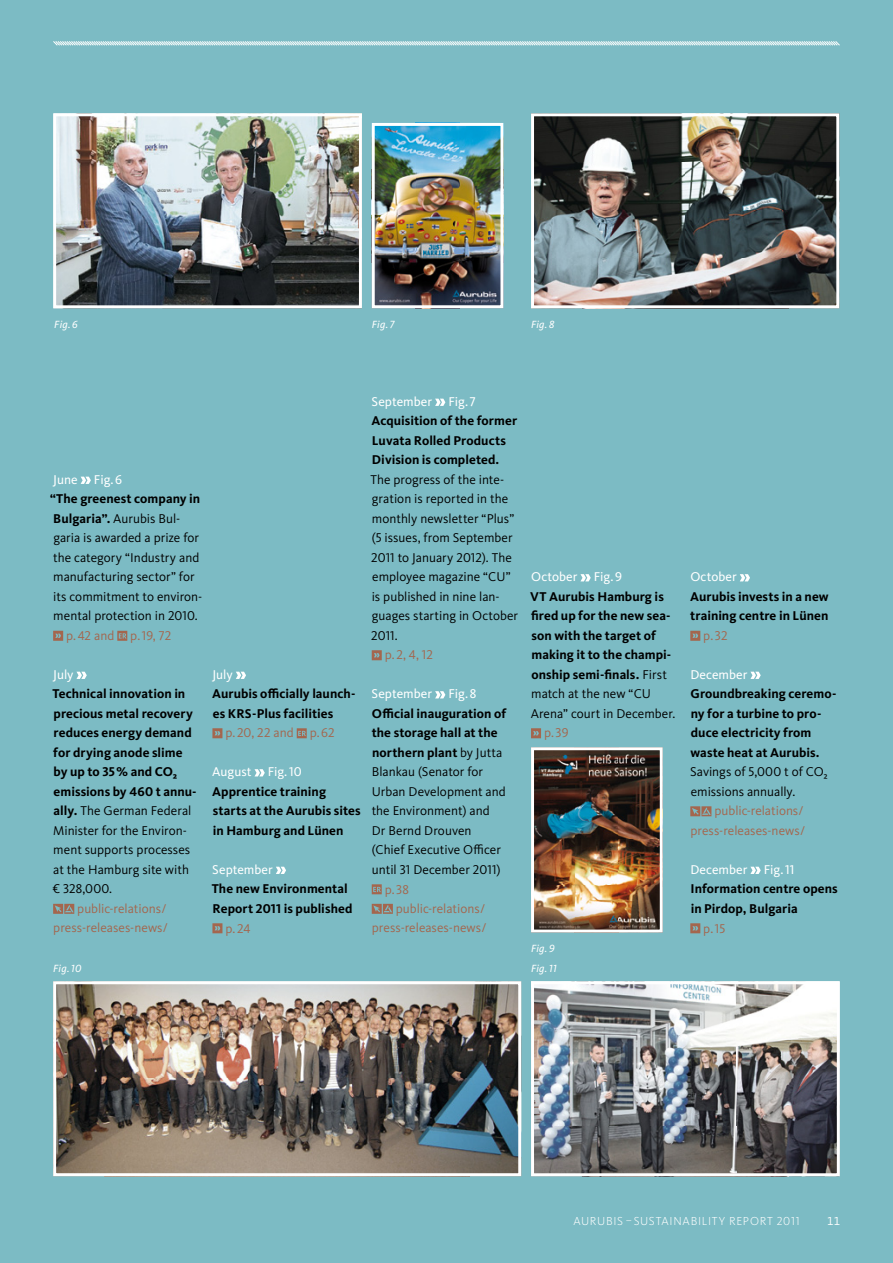
<style>
.page{position:relative;width:893px;height:1263px;background:#7cbbc4}
.page>*{position:absolute;margin:0;border:0;box-sizing:border-box;transform-origin:0 0}
.t1{font:700 13.2px/19.5px "Kievit Pro";letter-spacing:.005em;color:#000}
.t2{font:13.2px/19.5px "Kievit Pro";color:#000}
.t3{font:13.2px/19.5px "Kievit Pro";color:#a4664e;text-align:right}
.t4{font:13.2px "Kievit Pro";letter-spacing:.005em;color:#fff}
.t5{font:300 12px "Kievit Pro";letter-spacing:.055em;color:#fff}
.t6{font:12px "Kievit Pro";color:#fff}
.t7{font:italic 10.8px "Kievit Pro";letter-spacing:.02em;color:#fff}
.s1{font-weight:700}
.s2{font-weight:400}
</style>
<div class="page">
<svg style="left:53px;top:41px;width:787px;height:5px"></svg>
<img style="left:57px;top:985px;width:460px;height:187px">
<div style="left:53px;top:981px;width:468px;height:195px;border:3px solid #fff"></div>
<img style="left:376px;top:170px;width:40px;height:91px">
<img style="left:416px;top:170px;width:83px;height:91px">
<img style="left:376px;top:127px;width:123px;height:43px">
<img style="left:376px;top:261px;width:123px;height:43px">
<div style="left:372px;top:123px;width:131px;height:185px;border:3px solid #fff"></div>
<img style="left:535px;top:117px;width:300px;height:187px">
<div style="left:531px;top:113px;width:308px;height:195px;border:3px solid #fff"></div>
<img style="left:57px;top:117px;width:301px;height:187px">
<div style="left:53px;top:113px;width:309px;height:195px;border:3px solid #fff"></div>
<svg style="left:81px;top:477px;width:10px;height:7px"></svg>
<svg style="left:53px;top:631px;width:10px;height:10px"></svg>
<svg style="left:117px;top:631px;width:10px;height:10px"></svg>
<svg style="left:76px;top:672px;width:11px;height:7px"></svg>
<svg style="left:53px;top:904px;width:21px;height:10px"></svg>
<svg style="left:236px;top:672px;width:10px;height:7px"></svg>
<svg style="left:212px;top:728px;width:10px;height:10px"></svg>
<svg style="left:297px;top:728px;width:10px;height:10px"></svg>
<svg style="left:254px;top:769px;width:11px;height:7px"></svg>
<svg style="left:276px;top:867px;width:10px;height:7px"></svg>
<svg style="left:212px;top:923px;width:10px;height:10px"></svg>
<svg style="left:435px;top:399px;width:10px;height:7px"></svg>
<svg style="left:372px;top:650px;width:10px;height:10px"></svg>
<svg style="left:435px;top:691px;width:10px;height:7px"></svg>
<svg style="left:372px;top:884px;width:10px;height:10px"></svg>
<svg style="left:372px;top:904px;width:21px;height:10px"></svg>
<svg style="left:580px;top:574px;width:11px;height:7px"></svg>
<svg style="left:531px;top:728px;width:10px;height:10px"></svg>
<svg style="left:740px;top:574px;width:10px;height:7px"></svg>
<svg style="left:690px;top:631px;width:10px;height:10px"></svg>
<svg style="left:750px;top:672px;width:11px;height:7px"></svg>
<svg style="left:690px;top:806px;width:21px;height:10px"></svg>
<svg style="left:750px;top:867px;width:11px;height:7px"></svg>
<svg style="left:690px;top:923px;width:10px;height:10px"></svg>
<img style="left:535px;top:794px;width:40px;height:91px">
<img style="left:575px;top:794px;width:84px;height:91px">
<img style="left:535px;top:751px;width:124px;height:43px">
<img style="left:535px;top:885px;width:124px;height:43px">
<div style="left:531px;top:747px;width:132px;height:185px;border:3px solid #fff"></div>
<img style="left:535px;top:985px;width:301px;height:187px">
<div style="left:531px;top:981px;width:309px;height:195px;border:3px solid #fff"></div>
<p class="t7" style="left:54px;top:318px;width:25px">Fig. 6</p>
<p class="t7" style="left:372px;top:318px;width:24px">Fig. 7</p>
<p class="t7" style="left:531px;top:318px;width:25px">Fig. 8</p>
<p class="t4" style="left:53px;top:472px;width:71px">June Fig. 6</p>
<p class="t2" style="left:50px;top:489px;width:154px"><span class="s1">“The greenest company in<br>Bulgaria”.</span> Aurubis Bul&shy;garia is awarded a prize for the category “Industry and manufacturing sector” for its commitment to environ&shy;mental protection in 2010.</p>
<p class="t3" style="left:66px;top:626px;width:107px">p. 42 and p. 19, 72</p>
<p class="t4" style="left:53px;top:667px;width:22px">July</p>
<p class="t1" style="left:52px;top:684px;width:146px">Technical innovation in precious metal recovery reduces energy demand for drying anode slime by up to 35 % and CO₂ emissions by 460 t annu&shy;ally. <span class="s2">The German Federal<br>Minister for the Environ&shy;ment supports processes at the Hamburg site with € 328,000.</span></p>
<p class="t3" style="left:53px;top:899px;width:116px">public-relations/ press-releases-news/</p>
<p class="t4" style="left:212px;top:667px;width:22px">July</p>
<p class="t1" style="left:212px;top:684px;width:145px">Aurubis officially launch&shy;es KRS-Plus facilities</p>
<p class="t3" style="left:225px;top:723px;width:111px">p. 20, 22 and p. 62</p>
<p class="t4" style="left:212px;top:764px;width:91px">August Fig. 10</p>
<p class="t1" style="left:212px;top:782px;width:150px">Apprentice training starts at the Aurubis sites in Hamburg and Lünen</p>
<p class="t4" style="left:212px;top:862px;width:62px">September</p>
<p class="t1" style="left:212px;top:879px;width:142px">The new Environmental<br>Report 2011 is published</p>
<p class="t3" style="left:225px;top:918px;width:27px">p. 24</p>
<p class="t4" style="left:372px;top:394px;width:106px">September Fig. 7</p>
<p class="t1" style="left:371px;top:411px;width:147px">Acquisition of the former<br>Luvata Rolled Products<br>Division is completed.</p>
<p class="t2" style="left:370px;top:470px;width:149px">The progress of the inte&shy;gration is reported in the monthly newsletter “Plus” (5 issues, from September<br>2011 to January 2012). The employee magazine “CU” is published in nine lan&shy;guages starting in October<br>2011.</p>
<p class="t3" style="left:385px;top:645px;width:50px">p. 2, 4, 12</p>
<p class="t4" style="left:372px;top:686px;width:106px">September Fig. 8</p>
<p class="t2" style="left:372px;top:704px;width:136px"><span class="s1">Official inauguration of the storage hall at the northern plant</span> by Jutta<br>Blankau (Senator for<br>Urban Development and the Environment) and<br>Dr Bernd Drouven (Chief Executive Officer until 31 December 2011)</p>
<p class="t3" style="left:385px;top:879px;width:26px">p. 38</p>
<p class="t3" style="left:396px;top:899px;width:91px">public-relations/</p>
<p class="t3" style="left:372px;top:918px;width:116px">press-releases-news/</p>
<p class="t4" style="left:531px;top:569px;width:92px">October Fig. 9</p>
<p class="t1" style="left:530px;top:587px;width:147px">VT Aurubis Hamburg is fired up for the new sea&shy;son with the target of making it to the champi&shy;onship semi-finals. <span class="s2">First match at the new “CU<br>Arena” court in December.</span></p>
<p class="t3" style="left:544px;top:723px;width:26px">p. 39</p>
<p class="t7" style="left:531px;top:942px;width:25px">Fig. 9</p>
<p class="t7" style="left:53px;top:961px;width:30px">Fig. 10</p>
<p class="t7" style="left:531px;top:961px;width:27px">Fig. 11</p>
<p class="t4" style="left:690px;top:569px;width:48px">October</p>
<p class="t1" style="left:690px;top:587px;width:140px">Aurubis invests in a new training centre in Lünen</p>
<p class="t3" style="left:703px;top:626px;width:26px">p. 32</p>
<p class="t4" style="left:690px;top:667px;width:59px">December</p>
<p class="t1" style="left:690px;top:684px;width:147px">Groundbreaking ceremo&shy;ny for a turbine to pro&shy;duce electricity from waste heat at Aurubis.</p>
<p class="t2" style="left:690px;top:762px;width:139px">Savings of 5,000 t of CO₂ emissions annually.</p>
<p class="t3" style="left:690px;top:801px;width:116px">public-relations/ press-releases-news/</p>
<p class="t4" style="left:690px;top:862px;width:106px">December Fig. 11</p>
<p class="t1" style="left:690px;top:879px;width:149px">Information centre opens in Pirdop, Bulgaria</p>
<p class="t3" style="left:703px;top:918px;width:23px">p. 15</p>
<p class="t5" style="left:573px;top:1214px;width:228px">AURUBIS – SUSTAINABILITY REPORT 2011</p>
<p class="t6" style="left:827px;top:1214px;width:14px">11</p>
</div>
